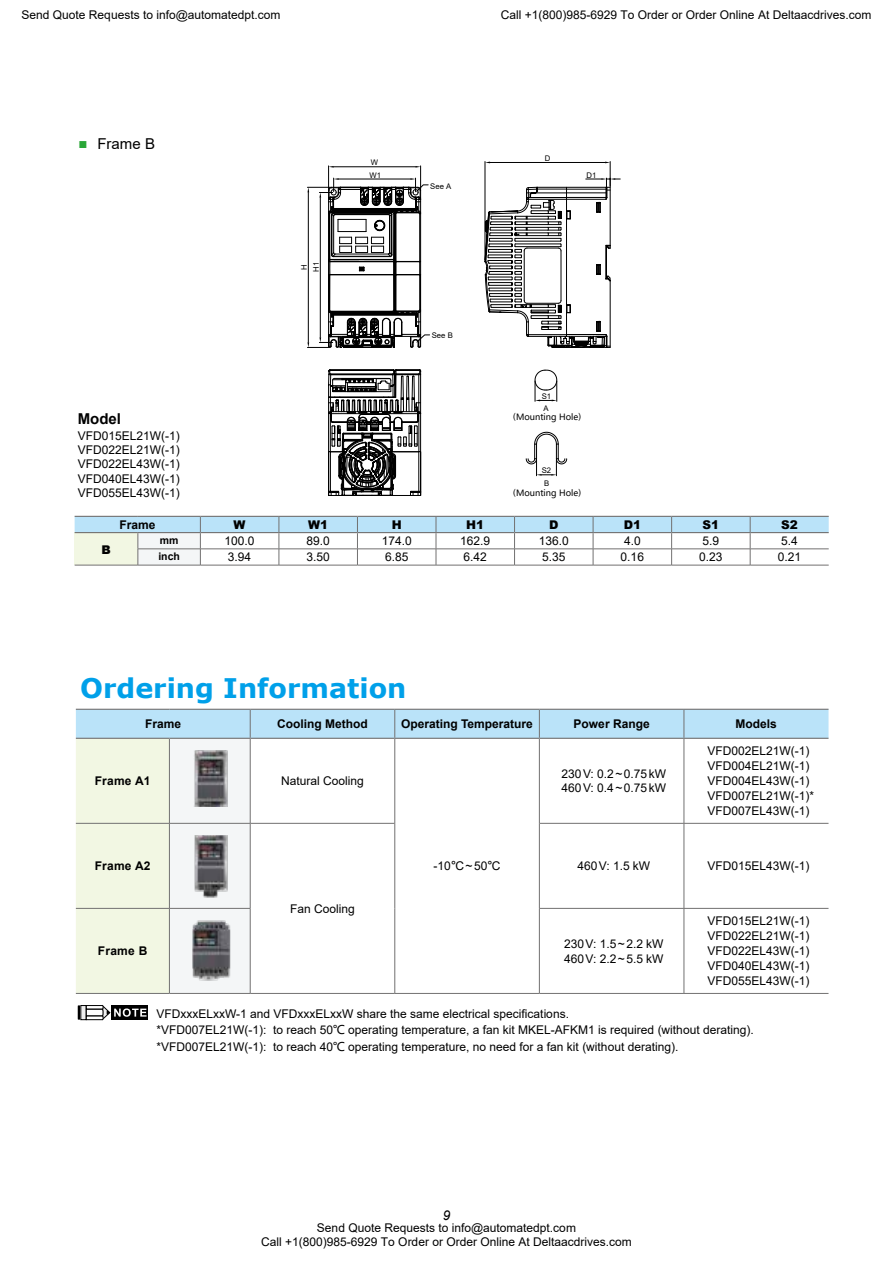
<style>
.page{position:relative;width:893px;height:1263px;background:#fff}
.page>*{position:absolute;margin:0;border:0;box-sizing:border-box;transform-origin:0 0}
.t1{font:700 27px "Verdana";color:#00a0e9}
.t2{font:15px "Arial";color:#000}
.t3{font:700 15px "Arial";color:#000}
.t4{font:italic 13.5px "Arial";color:#000}
.t5{font:12px/15px "Arial";color:#000}
.t6{font:12px/14.4px "Arial";color:#000;text-align:center}
.t7{font:700 12px "Arial";color:#000}
.t8{font:900 12px "Arial";color:#000}
.t9{font:700 10.5px "Arial";color:#000}
.t10{font:8.55px "Microsoft Ya Hei";color:#000}
.t11{font:7.65px/12.8px "Arial";color:#000}
.s1{font-weight:700;color:#2aa738}
.s2{font-family:"Arial";font-size:8.4px}
.s3{font-family:"Microsoft Ya Hei"}
</style>
<div class="page">
<hr style="left:75px;top:565px;width:63px;height:1px;background:#727171">
<svg style="left:75px;top:516px;width:754px;height:49px"></svg>
<hr style="left:138px;top:565px;width:62px;height:1px;background:#727171">
<hr style="left:200px;top:565px;width:79px;height:1px;background:#727171">
<hr style="left:279px;top:565px;width:78px;height:1px;background:#727171">
<hr style="left:357px;top:565px;width:79px;height:1px;background:#727171">
<hr style="left:436px;top:565px;width:79px;height:1px;background:#727171">
<hr style="left:515px;top:565px;width:78px;height:1px;background:#727171">
<hr style="left:593px;top:565px;width:79px;height:1px;background:#727171">
<hr style="left:672px;top:565px;width:78px;height:1px;background:#727171">
<hr style="left:750px;top:565px;width:79px;height:1px;background:#727171">
<svg style="left:76px;top:709px;width:752px;height:284px"></svg>
<hr style="left:539px;top:738px;width:145px;height:1px;background:#727171">
<hr style="left:684px;top:738px;width:144px;height:1px;background:#727171">
<hr style="left:169px;top:738px;width:81px;height:1px;background:#727171">
<hr style="left:684px;top:739px;width:1px;height:84px;background:#727171">
<hr style="left:250px;top:993px;width:145px;height:1px;background:#727171">
<hr style="left:684px;top:823px;width:1px;height:85px;background:#727171">
<hr style="left:76px;top:908px;width:93px;height:1px;background:#727171">
<hr style="left:169px;top:908px;width:1px;height:85px;background:#727171">
<hr style="left:250px;top:908px;width:1px;height:85px;background:#727171">
<hr style="left:76px;top:993px;width:93px;height:1px;background:#727171">
<hr style="left:169px;top:993px;width:81px;height:1px;background:#727171">
<hr style="left:539px;top:908px;width:145px;height:1px;background:#727171">
<hr style="left:684px;top:908px;width:144px;height:1px;background:#727171">
<hr style="left:684px;top:908px;width:1px;height:85px;background:#727171">
<hr style="left:539px;top:993px;width:145px;height:1px;background:#727171">
<hr style="left:684px;top:993px;width:144px;height:1px;background:#727171">
<hr style="left:540px;top:823px;width:144px;height:1px;background:#727171">
<hr style="left:684px;top:823px;width:144px;height:1px;background:#727171">
<hr style="left:76px;top:738px;width:93px;height:1px;background:#727171">
<hr style="left:169px;top:739px;width:1px;height:84px;background:#727171">
<hr style="left:76px;top:823px;width:93px;height:1px;background:#727171">
<hr style="left:250px;top:738px;width:145px;height:1px;background:#727171">
<hr style="left:250px;top:739px;width:1px;height:84px;background:#727171">
<hr style="left:250px;top:823px;width:145px;height:1px;background:#727171">
<hr style="left:169px;top:823px;width:81px;height:1px;background:#727171">
<hr style="left:169px;top:823px;width:1px;height:85px;background:#727171">
<hr style="left:250px;top:823px;width:1px;height:85px;background:#727171">
<hr style="left:169px;top:908px;width:81px;height:1px;background:#727171">
<hr style="left:395px;top:738px;width:144px;height:1px;background:#727171">
<hr style="left:395px;top:739px;width:1px;height:84px;background:#727171">
<hr style="left:539px;top:739px;width:1px;height:84px;background:#727171">
<hr style="left:395px;top:823px;width:1px;height:85px;background:#727171">
<hr style="left:539px;top:823px;width:1px;height:85px;background:#727171">
<hr style="left:395px;top:908px;width:1px;height:85px;background:#727171">
<hr style="left:539px;top:908px;width:1px;height:85px;background:#727171">
<hr style="left:395px;top:993px;width:144px;height:1px;background:#727171">
<img style="left:194px;top:751px;width:33px;height:56px">
<img style="left:194px;top:835px;width:33px;height:64px">
<img style="left:192px;top:920px;width:39px;height:60px">
<div style="left:112px;top:1005px;width:36px;height:15px;background:#000"></div>
<svg style="left:78px;top:1005px;width:69px;height:16px"></svg>
<svg style="left:535px;top:370px;width:22px;height:31px"></svg>
<svg style="left:328px;top:370px;width:93px;height:126px"></svg>
<svg style="left:485px;top:162px;width:135px;height:186px"></svg>
<svg style="left:526px;top:432px;width:41px;height:44px"></svg>
<svg style="left:307px;top:166px;width:123px;height:182px"></svg>
<p class="t6" style="left:22px;top:8px;width:260px">Send Quote Requests to info@automatedpt.com</p>
<p class="t6" style="left:501px;top:8px;width:372px">Call +1(800)985-6929 To Order or Order Online At Deltaacdrives.com</p>
<p class="t2" style="left:78px;top:134px;width:78px"><span class="s1">■</span> Frame B</p>
<p class="t3" style="left:78px;top:408px;width:45px">Model</p>
<p class="t5" style="left:78px;top:428px;width:104px;line-height:14.4px;text-align:justify">VFD015EL21W(-1)<br>VFD022EL21W(-1)<br>VFD022EL43W(-1)<br>VFD040EL43W(-1)<br>VFD055EL43W(-1)</p>
<p class="t11" style="left:310px;top:272px;width:11px;rotate:-90deg">H1</p>
<p class="t11" style="left:298px;top:270px;width:7px;rotate:-90deg">H</p>
<p class="t11" style="left:371px;top:156px;width:9px">W</p>
<p class="t11" style="left:369px;top:169px;width:13px">W1</p>
<p class="t11" style="left:430px;top:179px;width:23px">See A</p>
<p class="t11" style="left:432px;top:329px;width:23px">See B</p>
<p class="t11" style="left:545px;top:152px;width:7px">D</p>
<p class="t11" style="left:586px;top:169px;width:11px">D1</p>
<p class="t11" style="left:542px;top:390px;width:11px">S1</p>
<p class="t11" style="left:543px;top:402px;width:7px">A</p>
<p class="t10" style="left:513px;top:411px;width:69px"><span class="s2">(</span>Mounting Hole<span class="s2">)</span></p>
<p class="t11" style="left:542px;top:464px;width:11px">S2<br>B</p>
<p class="t10" style="left:513px;top:487px;width:69px"><span class="s2">(</span>Mounting Hole<span class="s2">)</span></p>
<p class="t8" style="left:102px;top:540px;width:11px">B</p>
<p class="t7" style="left:119px;top:516px;width:38px">Frame</p>
<p class="t8" style="left:234px;top:516px;width:13px">W</p>
<p class="t8" style="left:308px;top:516px;width:22px">W1</p>
<p class="t8" style="left:392px;top:516px;width:11px">H</p>
<p class="t8" style="left:466px;top:516px;width:19px">H1</p>
<p class="t8" style="left:549px;top:516px;width:11px">D</p>
<p class="t8" style="left:624px;top:516px;width:19px">D1</p>
<p class="t8" style="left:702px;top:516px;width:18px">S1</p>
<p class="t8" style="left:781px;top:516px;width:18px">S2</p>
<p class="t9" style="left:160px;top:533px;width:20px">mm</p>
<p class="t5" style="left:225px;top:533px;width:32px">100.0</p>
<p class="t5" style="left:306px;top:533px;width:25px">89.0</p>
<p class="t5" style="left:382px;top:533px;width:32px">174.0</p>
<p class="t5" style="left:460px;top:533px;width:32px">162.9</p>
<p class="t5" style="left:539px;top:533px;width:32px">136.0</p>
<p class="t5" style="left:624px;top:533px;width:18px">4.0</p>
<p class="t5" style="left:702px;top:533px;width:18px">5.9</p>
<p class="t5" style="left:781px;top:533px;width:18px">5.4</p>
<p class="t9" style="left:158px;top:549px;width:23px">inch</p>
<p class="t5" style="left:228px;top:549px;width:25px">3.94</p>
<p class="t5" style="left:306px;top:549px;width:25px">3.50</p>
<p class="t5" style="left:385px;top:549px;width:25px">6.85</p>
<p class="t5" style="left:464px;top:549px;width:25px">6.42</p>
<p class="t5" style="left:542px;top:549px;width:25px">5.35</p>
<p class="t5" style="left:621px;top:549px;width:25px">0.16</p>
<p class="t5" style="left:699px;top:549px;width:25px">0.23</p>
<p class="t5" style="left:778px;top:549px;width:25px">0.21</p>
<h1 class="t1" style="left:80px;top:669px;width:328px">Ordering Information</h1>
<p class="t7" style="left:145px;top:715px;width:38px">Frame</p>
<p class="t7" style="left:277px;top:715px;width:92px">Cooling Method</p>
<p class="t7" style="left:401px;top:715px;width:133px">Operating Temperature</p>
<p class="t7" style="left:574px;top:715px;width:78px">Power Range</p>
<p class="t7" style="left:736px;top:715px;width:43px">Models</p>
<p class="t7" style="left:95px;top:772px;width:57px">Frame A1</p>
<p class="t5" style="left:281px;top:773px;width:84px">Natural Cooling</p>
<p class="t7" style="left:95px;top:857px;width:57px">Frame A2</p>
<p class="t5" style="left:434px;top:858px;width:68px">-10<span class="s3">°</span>C ~ 50<span class="s3">°</span>C</p>
<p class="t5" style="left:561px;top:767px;width:106px;line-height:13.5px">230 V: 0.2 ~ 0.75 kW<br>460 V: 0.4 ~ 0.75 kW</p>
<p class="t5" style="left:707px;top:743px;width:108px">VFD002EL21W(-1)<br>VFD004EL21W(-1)<br>VFD004EL43W(-1)<br>VFD007EL21W(-1)*<br>VFD007EL43W(-1)</p>
<p class="t5" style="left:577px;top:858px;width:74px">460 V: 1.5 kW</p>
<p class="t5" style="left:707px;top:858px;width:104px">VFD015EL43W(-1)</p>
<p class="t5" style="left:290px;top:901px;width:66px">Fan Cooling</p>
<p class="t7" style="left:98px;top:942px;width:51px">Frame B</p>
<p class="t5" style="left:564px;top:936px;width:101px">230 V: 1.5 ~ 2.2 kW<br>460 V: 2.2 ~ 5.5 kW</p>
<p class="t5" style="left:707px;top:913px;width:104px;text-align:justify">VFD015EL21W(-1)<br>VFD022EL21W(-1)<br>VFD022EL43W(-1)<br>VFD040EL43W(-1)<br>VFD055EL43W(-1)</p>
<p class="t5" style="left:156px;top:1005px;width:599px;line-height:16.5px">VFDxxxELxxW-1 and VFDxxxELxxW share the same electrical specifications.<br>*VFD007EL21W(-1): to reach 50<span class="s3">℃</span> operating temperature, a fan kit MKEL-AFKM1 is required (without derating). *VFD007EL21W(-1): to reach 40<span class="s3">℃</span> operating temperature, no need for a fan kit (without derating).</p>
<p class="t4" style="left:443px;top:1206px;width:9px">9</p>
<p class="t6" style="left:261px;top:1220px;width:372px">Send Quote Requests to info@automatedpt.com<br>Call +1(800)985-6929 To Order or Order Online At Deltaacdrives.com</p>
</div>
